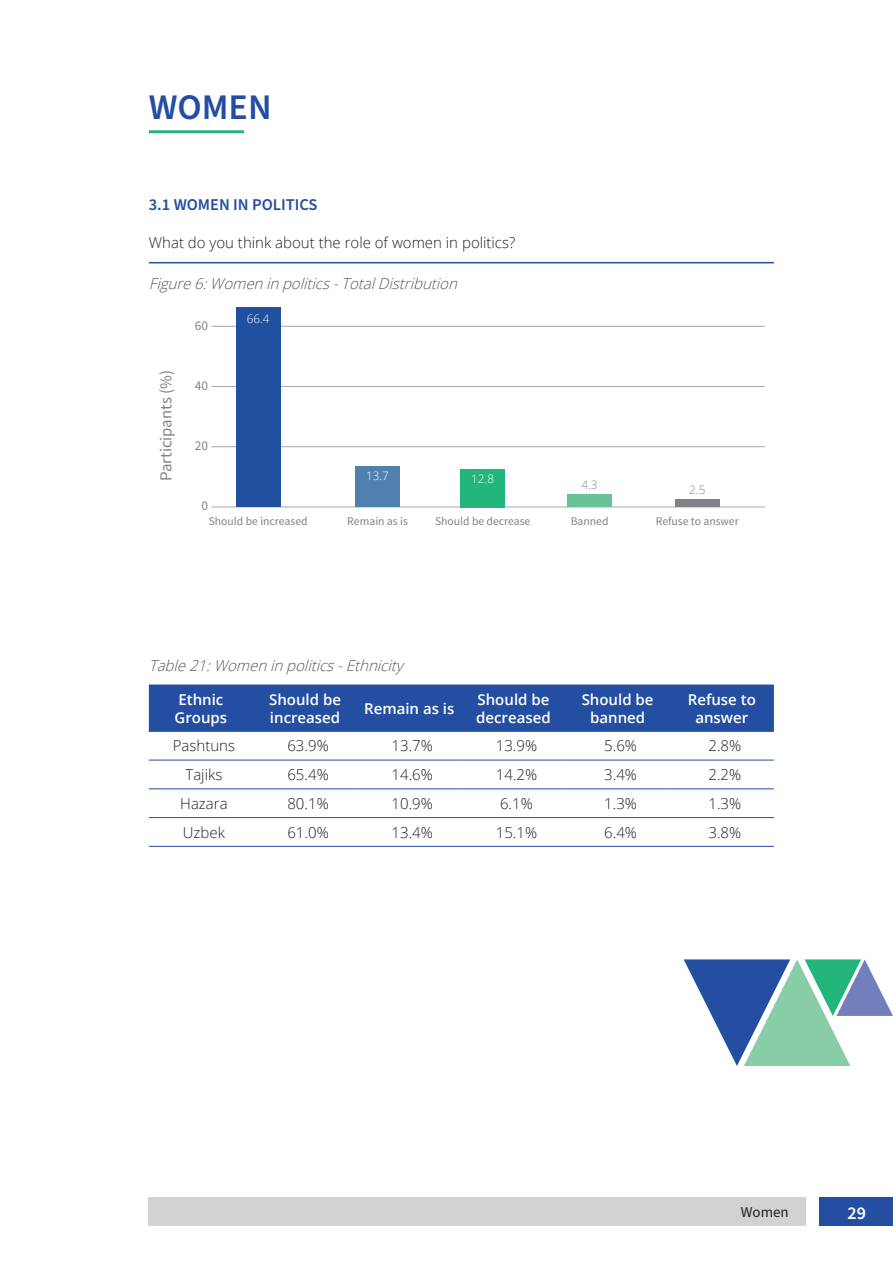
<style>
.page{position:relative;width:893px;height:1263px;background:#fff}
.page>*{position:absolute;margin:0;border:0;box-sizing:border-box;transform-origin:0 0}
.t1{font:600 36px "Source Sans Pro";color:#244ea1}
.t2{font:600 18px "Source Sans Pro";color:#fff}
.t3{font:16.65px "Source Sans Pro";color:#808285}
.t4{font:600 16.5px "Source Sans Pro";color:#244ea1}
.t5{font:300 15px "Open Sans";color:#231f20}
.t6{font:600 15px/18px "Open Sans";color:#fff}
.t7{font:italic 300 15px "Open Sans";color:#57585a}
.t8{font:15px "Source Sans Pro";color:#231f20}
.t9{font:13.35px "Source Sans Pro";color:#808285}
.t10{font:11.7px "Source Sans Pro";color:#808285}
.t11{font:300 11.7px "Open Sans";color:#fff}
.t12{font:300 11.7px "Open Sans";color:#808285}
</style>
<div class="page">
<div style="left:819px;top:1197px;width:74px;height:29px;background:#244ea1"></div>
<div style="left:149px;top:1197px;width:657px;height:29px;background:#d1d2d4"></div>
<hr style="left:149px;top:130px;width:95px;height:3px;background:#24b57b">
<div style="left:149px;top:684px;width:625px;height:47px;background:#244ea1"></div>
<hr style="left:149px;top:760px;width:104px;height:1px;background:#244ea1">
<hr style="left:253px;top:760px;width:104px;height:1px;background:#244ea1">
<hr style="left:357px;top:760px;width:104px;height:1px;background:#244ea1">
<hr style="left:461px;top:760px;width:105px;height:1px;background:#244ea1">
<hr style="left:566px;top:760px;width:104px;height:1px;background:#244ea1">
<hr style="left:670px;top:760px;width:104px;height:1px;background:#244ea1">
<hr style="left:149px;top:788px;width:104px;height:1px;background:#244ea1">
<hr style="left:253px;top:788px;width:104px;height:1px;background:#244ea1">
<hr style="left:357px;top:788px;width:104px;height:1px;background:#244ea1">
<hr style="left:461px;top:788px;width:105px;height:1px;background:#244ea1">
<hr style="left:566px;top:788px;width:104px;height:1px;background:#244ea1">
<hr style="left:670px;top:788px;width:104px;height:1px;background:#244ea1">
<hr style="left:149px;top:817px;width:104px;height:1px;background:#244ea1">
<hr style="left:253px;top:817px;width:104px;height:1px;background:#244ea1">
<hr style="left:357px;top:817px;width:104px;height:1px;background:#244ea1">
<hr style="left:461px;top:817px;width:105px;height:1px;background:#244ea1">
<hr style="left:566px;top:817px;width:104px;height:1px;background:#244ea1">
<hr style="left:670px;top:817px;width:104px;height:1px;background:#244ea1">
<hr style="left:149px;top:846px;width:104px;height:1px;background:#244ea1">
<hr style="left:253px;top:846px;width:104px;height:1px;background:#244ea1">
<hr style="left:357px;top:846px;width:104px;height:1px;background:#244ea1">
<hr style="left:461px;top:846px;width:105px;height:1px;background:#244ea1">
<hr style="left:566px;top:846px;width:104px;height:1px;background:#244ea1">
<hr style="left:670px;top:846px;width:104px;height:1px;background:#244ea1">
<hr style="left:149px;top:731px;width:104px;height:1px;background:#244ea1">
<hr style="left:253px;top:731px;width:104px;height:1px;background:#244ea1">
<hr style="left:357px;top:731px;width:104px;height:1px;background:#244ea1">
<hr style="left:461px;top:731px;width:105px;height:1px;background:#244ea1">
<hr style="left:566px;top:731px;width:104px;height:1px;background:#244ea1">
<hr style="left:670px;top:731px;width:104px;height:1px;background:#244ea1">
<hr style="left:211px;top:507px;width:554px;height:1px;background:#a8a9ad">
<hr style="left:211px;top:446px;width:554px;height:1px;background:#a8a9ad">
<hr style="left:211px;top:386px;width:554px;height:1px;background:#a8a9ad">
<hr style="left:211px;top:326px;width:554px;height:1px;background:#a8a9ad">
<div style="left:236px;top:308px;width:44px;height:199px;background:#2250a0"></div>
<div style="left:675px;top:499px;width:44px;height:8px;background:#808285"></div>
<div style="left:355px;top:466px;width:45px;height:41px;background:#5080ae"></div>
<div style="left:460px;top:469px;width:45px;height:38px;background:#22b57c"></div>
<div style="left:567px;top:494px;width:45px;height:13px;background:#68c397"></div>
<hr style="left:149px;top:262px;width:625px;height:1px;background:#244ea1">
<svg style="left:684px;top:959px;width:209px;height:107px"></svg>
<p class="t1" style="left:149px;top:83px;width:124px">WOMEN</p>
<p class="t4" style="left:149px;top:194px;width:170px">3.1 WOMEN IN POLITICS</p>
<p class="t5" style="left:149px;top:232px;width:368px">What do you think about the role of women in politics?</p>
<p class="t7" style="left:149px;top:273px;width:315px">Figure6:Womeninpolitics-TotalDistribution</p>
<p class="t3" style="left:156px;top:481px;width:113px;rotate:-90deg">Participants (%)</p>
<p class="t9" style="left:195px;top:317px;width:15px">60</p>
<p class="t9" style="left:195px;top:377px;width:15px">40</p>
<p class="t9" style="left:195px;top:437px;width:15px">20</p>
<p class="t9" style="left:202px;top:497px;width:8px">0</p>
<p class="t11" style="left:247px;top:311px;width:24px">66.4</p>
<p class="t11" style="left:366px;top:467px;width:24px">13.7</p>
<p class="t11" style="left:471px;top:470px;width:24px">12.8</p>
<p class="t12" style="left:581px;top:477px;width:18px">4.3</p>
<p class="t12" style="left:689px;top:482px;width:18px">2.5</p>
<p class="t10" style="left:209px;top:514px;width:100px">Should be increased</p>
<p class="t10" style="left:347px;top:514px;width:62px">Remain as is</p>
<p class="t10" style="left:435px;top:514px;width:97px">Should be decrease</p>
<p class="t10" style="left:571px;top:514px;width:39px">Banned</p>
<p class="t10" style="left:656px;top:514px;width:84px">Refuse to answer</p>
<p class="t7" style="left:149px;top:655px;width:255px">Table21:Womeninpolitics-Ethnicity</p>
<p class="t6" style="left:175px;top:690px;width:54px">Ethnic<br>Groups</p>
<p class="t6" style="left:269px;top:690px;width:73px">Should be increased</p>
<p class="t6" style="left:364px;top:699px;width:92px">Remain as is</p>
<p class="t6" style="left:476px;top:690px;width:76px">Should be decreased</p>
<p class="t6" style="left:582px;top:690px;width:73px;text-align:center">Should be banned</p>
<p class="t6" style="left:688px;top:690px;width:70px;text-align:center">Refuse to answer</p>
<p class="t5" style="left:173px;top:736px;width:64px">Pashtuns</p>
<p class="t5" style="left:287px;top:736px;width:43px">63.9%</p>
<p class="t5" style="left:392px;top:736px;width:43px">13.7%</p>
<p class="t5" style="left:496px;top:736px;width:43px">13.9%</p>
<p class="t5" style="left:604px;top:736px;width:34px">5.6%</p>
<p class="t5" style="left:708px;top:736px;width:34px">2.8%</p>
<p class="t5" style="left:185px;top:764px;width:38px">Tajiks</p>
<p class="t5" style="left:287px;top:764px;width:43px">65.4%</p>
<p class="t5" style="left:392px;top:764px;width:43px">14.6%</p>
<p class="t5" style="left:496px;top:764px;width:43px">14.2%</p>
<p class="t5" style="left:604px;top:764px;width:34px">3.4%</p>
<p class="t5" style="left:708px;top:764px;width:34px">2.2%</p>
<p class="t5" style="left:180px;top:793px;width:49px">Hazara</p>
<p class="t5" style="left:287px;top:793px;width:43px">80.1%</p>
<p class="t5" style="left:392px;top:793px;width:43px">10.9%</p>
<p class="t5" style="left:500px;top:793px;width:34px">6.1%</p>
<p class="t5" style="left:604px;top:793px;width:34px">1.3%</p>
<p class="t5" style="left:708px;top:793px;width:34px">1.3%</p>
<p class="t5" style="left:183px;top:822px;width:44px">Uzbek</p>
<p class="t5" style="left:287px;top:822px;width:43px">61.0%</p>
<p class="t5" style="left:392px;top:822px;width:43px">13.4%</p>
<p class="t5" style="left:496px;top:822px;width:43px">15.1%</p>
<p class="t5" style="left:604px;top:822px;width:34px">6.4%</p>
<p class="t5" style="left:708px;top:822px;width:34px">3.8%</p>
<p class="t8" style="left:741px;top:1202px;width:50px">Women</p>
<p class="t2" style="left:847px;top:1200px;width:20px">29</p>
</div>
